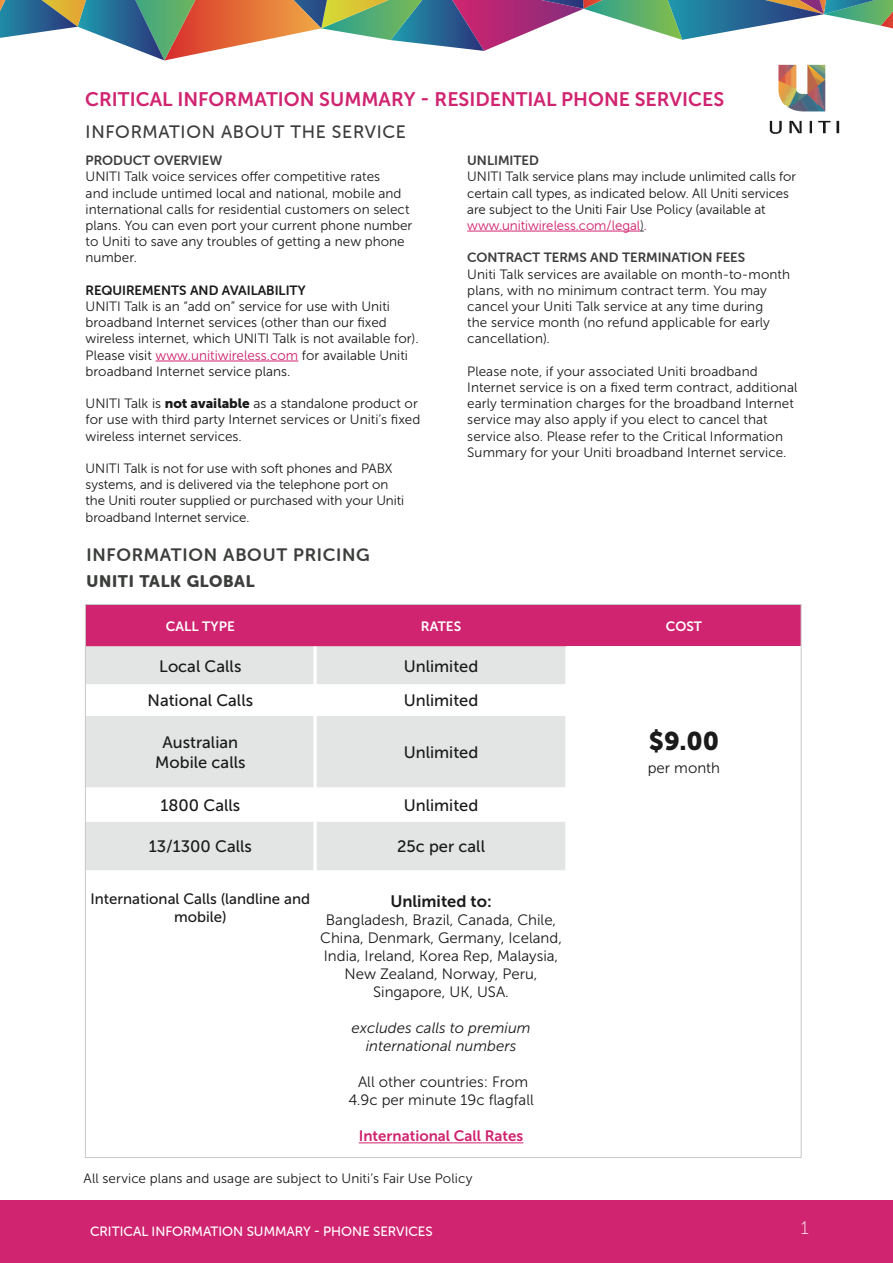
<style>
.page{position:relative;width:893px;height:1263px;background:#fff}
.page>*{position:absolute;margin:0;border:0;box-sizing:border-box;transform-origin:0 0}
.t1{font:25.5px "Museo Sans 900";color:#1a1a1a}
.t2{font:19.5px "Museo Sans 700";color:#d02370}
.t3{font:18px "Museo Sans Rounded 500";letter-spacing:.04em;color:#3c3e3c}
.t4{font:18px "Museo Sans Rounded 700";letter-spacing:.04em;color:#3c3e3c}
.t5{font:18px "Museo Sans 100";color:#fff}
.t6{font:16.5px "Museo Sans 500";color:#1a1a1a}
.t7{font:16.5px "Museo Sans Rounded 900";letter-spacing:.04em;color:#3c3e3c}
.t8{font:16.5px "Museo Sans 700";color:#1a1a1a}
.t9{font:15px/18px "Museo Sans 300";color:#1a1a1a;text-align:center}
.t10{font:italic 15px/18px "Museo Sans 300";color:#1a1a1a;text-align:center}
.t11{font:15px/18px "Museo Sans 500";color:#1a1a1a;text-align:center}
.t12{font:15px "Museo Sans 700";color:#d02370}
.t13{font:13.5px/16.2px "Museo Sans 300";color:#1a1a1a}
.t14{font:13.5px/16.2px "Museo Sans Rounded 300";color:#1a1a1a}
.t15{font:13.5px "Museo Sans Rounded 700";color:#3c3e3c}
.t16{font:13.5px "Museo Sans Rounded 500";color:#fff}
.t17{font:13.5px "Museo Sans Rounded 300";color:#d02370}
.t18{font:13.5px "Museo Sans Rounded 700";color:#1a1a1a}
.t19{font:13.5px "Museo Sans 700";color:#fff}
.s1{color:#d02370}
.s2{font-family:"Museo Sans 900"}
.s3{color:#3c3e3c}
</style>
<div class="page">
<div style="left:0;top:1200px;width:893px;height:63px;background:#d02370"></div>
<hr style="left:156px;top:361px;width:142px;height:1px;background:#d02370">
<hr style="left:467px;top:231px;width:173px;height:1px;background:#d02370">
<div style="left:87px;top:606px;width:712px;height:40px;background:#d02370"></div>
<div style="left:87px;top:646px;width:478px;height:38px;background:#e3e5e4"></div>
<svg style="left:87px;top:716px;width:478px;height:428px"></svg>
<hr style="left:313px;top:646px;width:4px;height:38px;background:#f8f8f8">
<hr style="left:313px;top:716px;width:4px;height:71px;background:#fff">
<hr style="left:313px;top:787px;width:4px;height:34px;background:#fff">
<hr style="left:313px;top:821px;width:4px;height:49px;background:#fff">
<hr style="left:313px;top:870px;width:4px;height:281px;background:#fff">
<hr style="left:359px;top:1142px;width:164px;height:1px;background:#d02370">
<img style="left:769px;top:64px;width:71px;height:70px">
<svg style="left:0;top:0;width:893px;height:60px"></svg>
<p class="t2" style="left:85px;top:88px;width:640px">CRITICAL INFORMATION SUMMARY - RESIDENTIAL PHONE SERVICES</p>
<p class="t3" style="left:86px;top:122px;width:322px">INFORMATION ABOUT THE SERVICE</p>
<p class="t15" style="left:86px;top:153px;width:138px">PRODUCT OVERVIEW</p>
<p class="t13" style="left:86px;top:169px;width:328px">UNITI Talk voice services offer competitive rates<br>and include untimed local and national, mobile and international calls for residential customers on select plans. You can even port your current phone number to Uniti to save any troubles of getting a new phone number.</p>
<p class="t18" style="left:86px;top:283px;width:221px">REQUIREMENTS AND AVAILABILITY</p>
<p class="t13" style="left:86px;top:298px;width:335px">UNITI Talk is an “add on” service for use with Uniti broadband Internet services (other than our fixed wireless internet, which UNITI Talk is not available for).<br>Please visit <span class="s1">www.unitiwireless.com</span> for available Uniti broadband Internet service plans.</p>
<p class="t13" style="left:86px;top:396px;width:336px">UNITI Talk is <span class="s2">not available</span> as a standalone product or for use with third party Internet services or Uniti’s fixed wireless internet services.</p>
<p class="t14" style="left:86px;top:460px;width:320px">UNITI Talk is not for use with soft phones and PABX systems, and is delivered via the telephone port on the Uniti router supplied or purchased with your Uniti broadband Internet service.</p>
<p class="t4" style="left:87px;top:544px;width:285px">INFORMATION ABOUT PRICING</p>
<p class="t15" style="left:467px;top:153px;width:73px">UNLIMITED</p>
<p class="t14" style="left:467px;top:169px;width:330px">UNITI Talk service plans may include unlimited calls for certain call types, as indicated below. All Uniti services are subject to the Uniti Fair Use Policy (available at</p>
<p class="t17" style="left:467px;top:218px;width:181px">www.unitiwireless.com/legal<span class="s3">)</span>.</p>
<p class="t15" style="left:467px;top:250px;width:279px">CONTRACT TERMS AND TERMINATION FEES</p>
<p class="t13" style="left:467px;top:266px;width:324px">Uniti Talk services are available on month-to-month plans, with no minimum contract term. You may cancel your Uniti Talk service at any time during<br>the service month (no refund applicable for early cancellation).</p>
<p class="t13" style="left:467px;top:363px;width:332px">Please note, if your associated Uniti broadband Internet service is on a fixed term contract, additional early termination charges for the broadband Internet service may also apply if you elect to cancel that service also. Please refer to the Critical Information Summary for your Uniti broadband Internet service.</p>
<p class="t7" style="left:87px;top:572px;width:170px">UNITI TALK GLOBAL</p>
<p class="t19" style="left:166px;top:618px;width:70px">CALL TYPE</p>
<p class="t19" style="left:421px;top:618px;width:42px">RATES</p>
<p class="t19" style="left:666px;top:618px;width:38px">COST</p>
<p class="t6" style="left:159px;top:657px;width:84px">Local Calls</p>
<p class="t6" style="left:404px;top:657px;width:76px">Unlimited</p>
<p class="t6" style="left:148px;top:692px;width:107px">National Calls</p>
<p class="t6" style="left:404px;top:692px;width:76px">Unlimited</p>
<p class="t6" style="left:163px;top:733px;width:77px">Australian</p>
<p class="t6" style="left:155px;top:753px;width:92px">Mobile calls</p>
<p class="t1" style="left:649px;top:727px;width:72px">$9.00</p>
<p class="t9" style="left:648px;top:758px;width:74px">per month</p>
<p class="t6" style="left:404px;top:743px;width:76px">Unlimited</p>
<p class="t6" style="left:160px;top:796px;width:81px">1800 Calls</p>
<p class="t6" style="left:404px;top:796px;width:76px">Unlimited</p>
<p class="t6" style="left:149px;top:837px;width:105px">13/1300 Calls</p>
<p class="t6" style="left:397px;top:837px;width:89px">25c per call</p>
<p class="t11" style="left:91px;top:890px;width:221px">International Calls (landline and mobile)</p>
<p class="t8" style="left:390px;top:892px;width:103px">Unlimited to:</p>
<p class="t9" style="left:320px;top:911px;width:243px">Bangladesh, Brazil, Canada, Chile,<br>China, Denmark, Germany, Iceland,<br>India, Ireland, Korea Rep, Malaysia,<br>New Zealand, Norway, Peru,<br>Singapore, UK, USA.</p>
<p class="t10" style="left:352px;top:1019px;width:180px">excludes calls to premium international numbers</p>
<p class="t9" style="left:358px;top:1073px;width:172px">All other countries: From</p>
<p class="t9" style="left:348px;top:1091px;width:187px">4.9c per minute 19c flagfall</p>
<p class="t12" style="left:359px;top:1128px;width:166px">International Call Rates</p>
<p class="t13" style="left:84px;top:1171px;width:390px">All service plans and usage are subject to Uniti’s Fair Use Policy</p>
<p class="t16" style="left:90px;top:1223px;width:344px">CRITICAL INFORMATION SUMMARY - PHONE SERVICES</p>
<h3 class="t5" style="left:801px;top:1218px;width:9px">1</h3>
</div>
